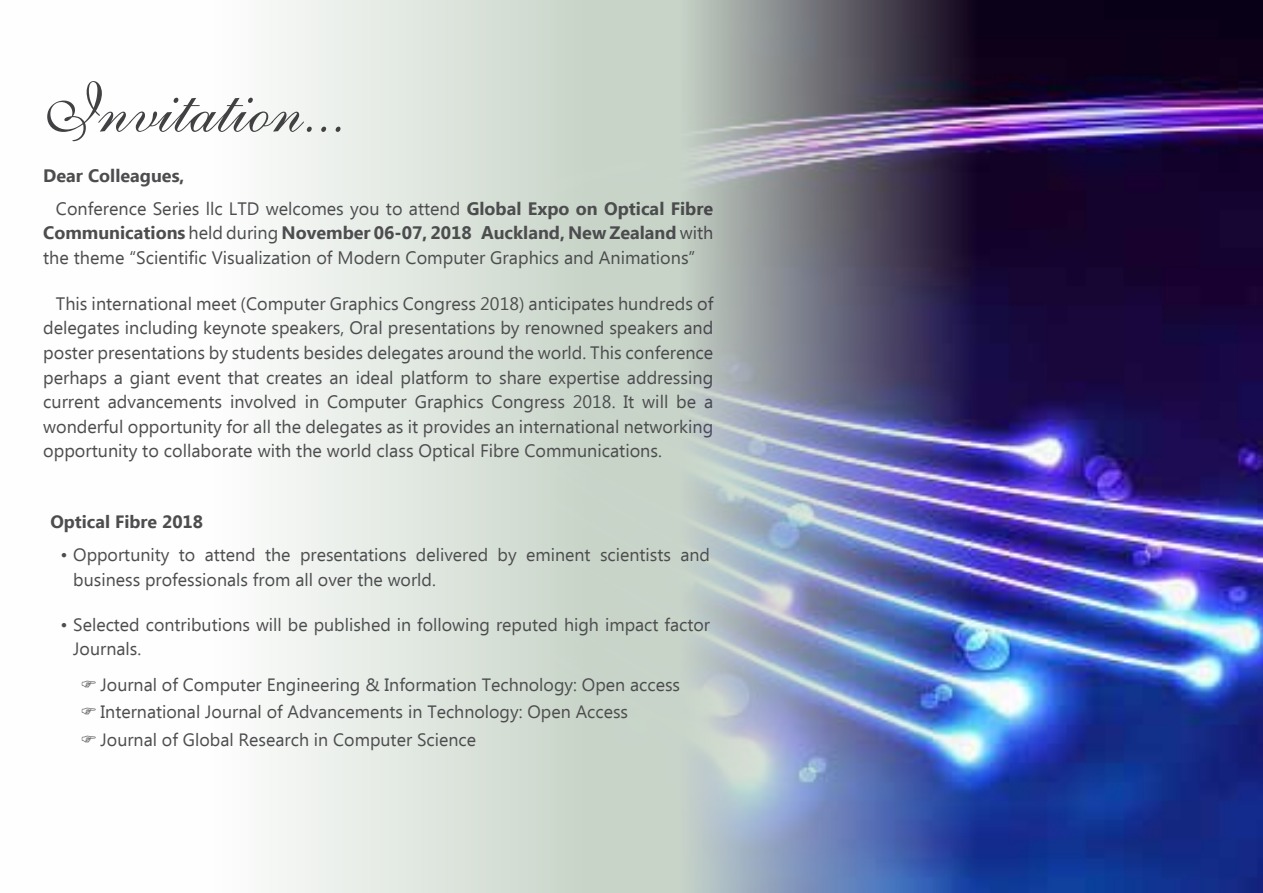
<style>
.page{position:relative;width:1263px;height:893px;background:#fff}
.page>*{position:absolute;margin:0;border:0;box-sizing:border-box;transform-origin:0 0}
.t1{font:70.65px "English 111 Presto BT";color:#414042}
.t2{font:18px/24.6px "Ebrima";color:#4d4d4f}
.t3{font:17.85px/24.3px "Ebrima";color:#4d4d4f}
.t4{font:700 17.85px "Ebrima";color:#4d4d4f}
.s1{font-weight:700}
</style>
<div class="page">
<svg style="left:277px;top:0;width:278px;height:893px"></svg>
<img style="left:555px;top:0;width:708px;height:893px">
<h1 class="t1" style="left:43px;top:65px;width:305px">Invitation...</h1>
<p class="t2" style="left:56px;top:160px;width:659px;line-height:33.2px;text-indent:-13px"><span class="s1">Dear Colleagues,<br></span>Conference Series llc LTD welcomes you to attend <span class="s1">Global Expo on Optical Fibre</span></p>
<p class="t2" style="left:43px;top:222px;width:672px"><span class="s1">Communications</span> held during <span class="s1">November 06-07, 2018 Auckland, New Zealand</span> with the theme “Scientific Visualization of Modern Computer Graphics and Animations”</p>
<p class="t2" style="left:43px;top:292px;width:672px;text-align:justify;text-indent:13px">This international meet (Computer Graphics Congress 2018) anticipates hundreds of delegates including keynote speakers, Oral presentations by renowned speakers and poster presentations by students besides delegates around the world. This conference perhaps a giant event that creates an ideal platform to share expertise addressing current advancements involved in Computer Graphics Congress 2018. It will be a wonderful opportunity for all the delegates as it provides an international networking opportunity to collaborate with the world class Optical Fibre Communications.</p>
<p class="t4" style="left:50px;top:509px;width:154px">Optical Fibre 2018</p>
<p class="t3" style="left:73px;top:544px;width:638px;text-indent:-13px">• Opportunity to attend the presentations delivered by eminent scientists and business professionals from all over the world.</p>
<p class="t3" style="left:73px;top:614px;width:638px;text-indent:-13px">• Selected contributions will be published in following reputed high impact factor<br>Journals.</p>
<p class="t3" style="left:101px;top:672px;width:581px;line-height:27.3px">Journal of Computer Engineering &amp; Information Technology: Open access<br>International Journal of Advancements in Technology: Open Access<br>Journal of Global Research in Computer Science</p>
</div>
